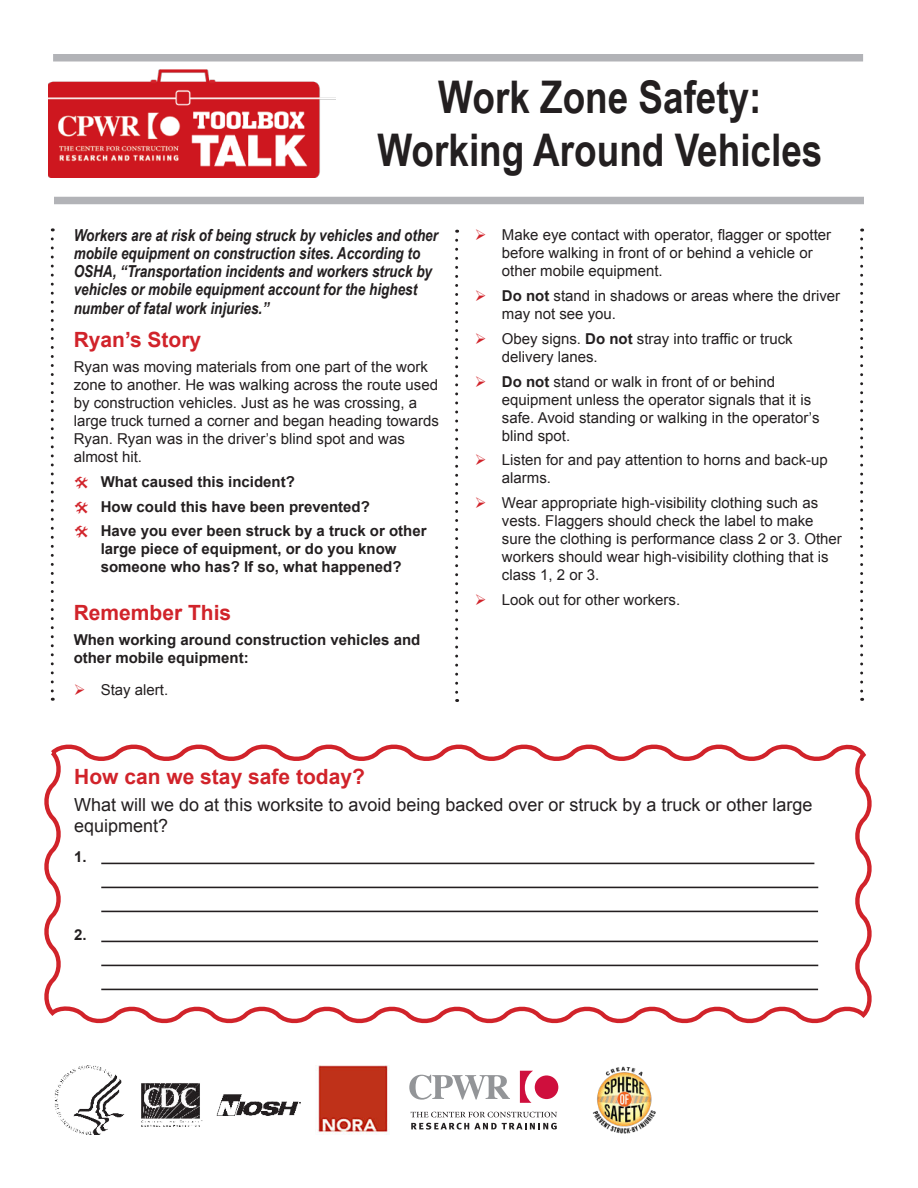
<style>
.page{position:relative;width:918px;height:1188px;background:#fff}
.page>*{position:absolute;margin:0;border:0;box-sizing:border-box;transform-origin:0 0}
.t1{font:700 45px/52.5px "Arial Narrow";color:#231f20;text-align:center}
.t2{font:700 21px "Arial";color:#d1232a}
.t3{font:18px/21px "Arial";color:#231f20}
.t4{font:italic 700 16.5px/18.3px "Arial Narrow";color:#231f20}
.t5{font:15px/18px "Arial";color:#231f20}
.t6{font:700 15px/24.8px "Arial";color:#231f20}
.s1{font-weight:700}
</style>
<div class="page">
<div style="left:53px;top:54px;width:810px;height:7px;background:#b2b3b7"></div>
<div style="left:54px;top:197px;width:810px;height:7px;background:#b2b3b7"></div>
<img style="left:48px;top:69px;width:288px;height:109px">
<svg style="left:51px;top:239px;width:3px;height:462px"></svg>
<svg style="left:455px;top:240px;width:3px;height:462px"></svg>
<svg style="left:860px;top:239px;width:3px;height:462px"></svg>
<svg style="left:44px;top:744px;width:828px;height:280px"></svg>
<img style="left:55px;top:1065px;width:245px;height:70px">
<img style="left:317px;top:1066px;width:73px;height:69px">
<img style="left:592px;top:1066px;width:64px;height:68px">
<svg style="left:411px;top:1112px;width:146px;height:5px"></svg>
<svg style="left:411px;top:1123px;width:146px;height:7px"></svg>
<svg style="left:409px;top:1075px;width:101px;height:25px"></svg>
<svg style="left:520px;top:1071px;width:38px;height:32px"></svg>
<h1 class="t1" style="left:377px;top:75px;width:447px">Work Zone Safety:<br>Working Around Vehicles</h1>
<p class="t4" style="left:74px;top:228px;width:366px">Workers are at risk of being struck by vehicles and other mobile equipment on construction sites. According to OSHA, “Transportation incidents and workers struck by vehicles or mobile equipment account for the highest number of fatal work injuries.”</p>
<h2 class="t2" style="left:74px;top:332px;width:129px">Ryan’s Story</h2>
<p class="t5" style="left:74px;top:359px;width:367px">Ryan was moving materials from one part of the work zone to another. He was walking across the route used by construction vehicles. Just as he was crossing, a large truck turned a corner and began heading towards Ryan. Ryan was in the driver’s blind spot and was almost hit.</p>
<p class="t6" style="left:101px;top:471px;width:327px">What caused this incident?<br>How could this have been prevented?<br>Have you ever been struck by a truck or other</p>
<p class="t6" style="left:101px;top:541px;width:302px;line-height:18px">large piece of equipment, or do you know someone who has? If so, what happened?</p>
<h2 class="t2" style="left:74px;top:605px;width:159px">Remember This</h2>
<p class="t6" style="left:74px;top:632px;width:348px;line-height:18px">When working around construction vehicles and other mobile equipment:</p>
<p class="t5" style="left:101px;top:682px;width:69px">Stay alert.</p>
<p class="t5" style="left:502px;top:226px;width:331px">Make eye contact with operator, flagger or spotter before walking in front of or behind a vehicle or other mobile equipment.</p>
<p class="t5" style="left:502px;top:288px;width:340px"><span class="s1">Do not</span> stand in shadows or areas where the driver may not see you.</p>
<p class="t5" style="left:502px;top:331px;width:292px">Obey signs. <span class="s1">Do not</span> stray into traffic or truck delivery lanes.</p>
<p class="t5" style="left:502px;top:374px;width:319px"><span class="s1">Do not</span> stand or walk in front of or behind equipment unless the operator signals that it is safe. Avoid standing or walking in the operator’s blind spot.</p>
<p class="t5" style="left:502px;top:452px;width:328px">Listen for and pay attention to horns and back-up alarms.</p>
<p class="t5" style="left:502px;top:495px;width:342px">Wear appropriate high-visibility clothing such as vests. Flaggers should check the label to make sure the clothing is performance class 2 or 3. Other workers should wear high-visibility clothing that is class 1, 2 or 3.</p>
<p class="t5" style="left:502px;top:592px;width:180px">Look out for other workers.</p>
<h2 class="t2" style="left:74px;top:769px;width:292px">How can we stay safe today?</h2>
<p class="t3" style="left:74px;top:796px;width:740px">What will we do at this worksite to avoid being backed over or struck by a truck or other large equipment?</p>
<p class="t6" style="left:74px;top:846px;width:14px">1.</p>
<p class="t6" style="left:74px;top:924px;width:14px">2.</p>
</div>
